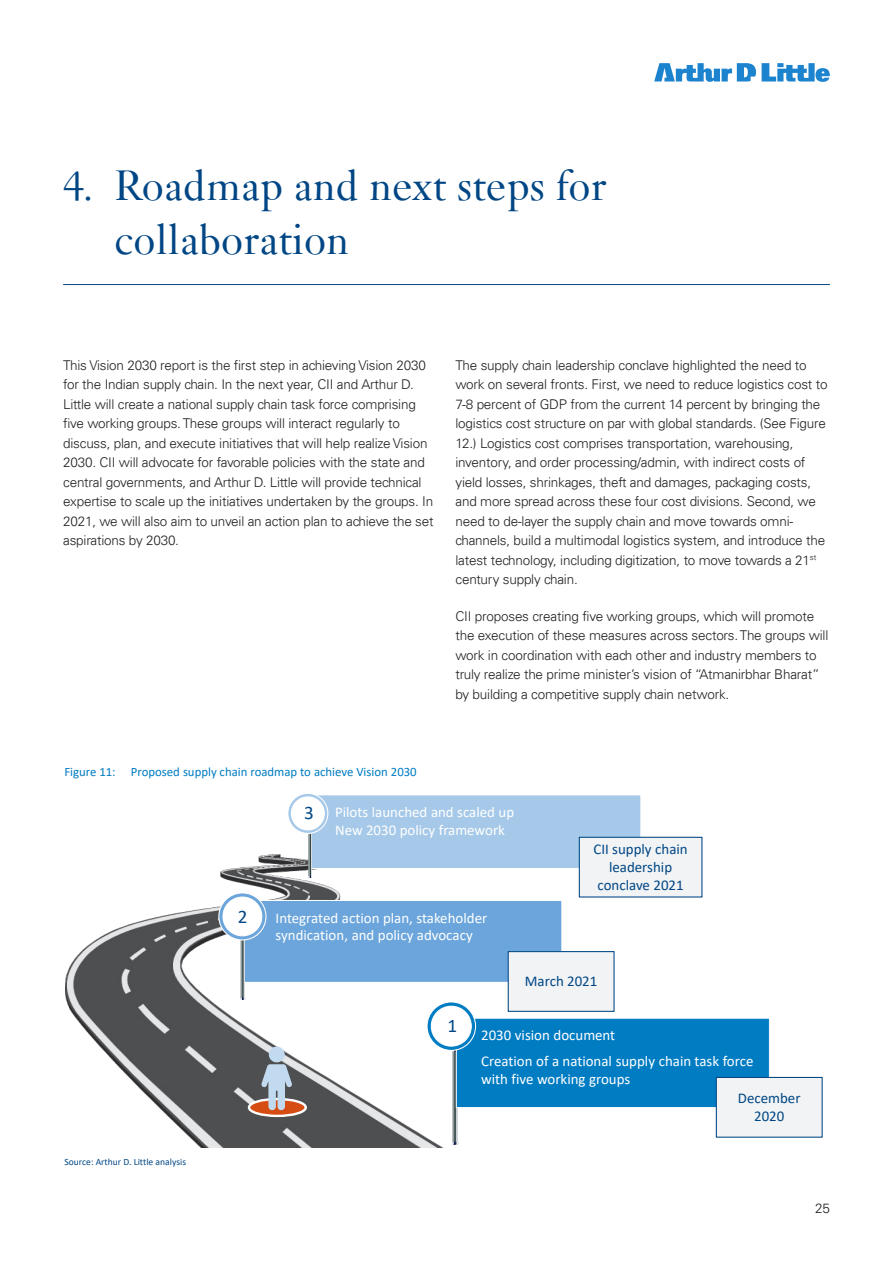
<style>
.page{position:relative;width:893px;height:1263px;background:#fff}
.page>*{position:absolute;margin:0;border:0;box-sizing:border-box;transform-origin:0 0}
.ADL-Headlines{font:45px/54px "Janson";color:#004684}
.t1{font:19.2px "Calibri";color:#004785}
.t2{font:14.85px/17.9px "Calibri";color:#fff}
.t3{font:14.85px/17.9px "Calibri";color:#004785;text-align:center}
.ADL_Body_Copy{font:300 13.5px/19.5px "Univers LT";letter-spacing:-.015em;color:#231f20}
.t4{font:12.75px "Calibri";color:#007cc3}
.t5{font:9.6px "Calibri";color:#004785}
</style>
<div class="page">
<svg style="left:654px;top:63px;width:176px;height:19px"></svg>
<hr style="left:63px;top:284px;width:767px;height:1px;background:#004684">
<img style="left:65px;top:852px;width:443px;height:295px">
<div style="left:310px;top:795px;width:331px;height:73px;background:#a6c9e9"></div>
<div style="left:310px;top:794px;width:331px;height:75px;border:1px solid #fff"></div>
<div style="left:242px;top:900px;width:320px;height:82px;background:#6ba5db"></div>
<div style="left:242px;top:900px;width:320px;height:83px;border:1px solid #fff"></div>
<div style="left:457px;top:1050px;width:1px;height:92px;border:1px solid #cdd4d7"></div>
<div style="left:456px;top:1050px;width:1px;height:92px;border:1px solid #c1c5c9"></div>
<div style="left:455px;top:1050px;width:1px;height:92px;border:1px solid #657274"></div>
<div style="left:454px;top:1050px;width:1px;height:92px;border:1px solid #314445"></div>
<hr style="left:453px;top:1050px;width:1px;height:92px;background:#8c9999">
<div style="left:244px;top:929px;width:1px;height:69px;border:1px solid #cdd4d7"></div>
<div style="left:243px;top:929px;width:1px;height:69px;border:1px solid #657274"></div>
<div style="left:242px;top:929px;width:1px;height:69px;border:1px solid #314445"></div>
<hr style="left:241px;top:929px;width:1px;height:69px;background:#8c9999">
<div style="left:456px;top:1018px;width:313px;height:89px;background:#007cc3"></div>
<div style="left:456px;top:1018px;width:314px;height:90px;border:1px solid #fff"></div>
<svg style="left:426px;top:1001px;width:51px;height:50px"></svg>
<svg style="left:218px;top:892px;width:49px;height:49px"></svg>
<div style="left:311px;top:829px;width:1px;height:47px;border:1px solid #ebecf0"></div>
<div style="left:310px;top:829px;width:1px;height:47px;border:1px solid #25383a"></div>
<hr style="left:309px;top:829px;width:1px;height:47px;background:#8c9999">
<svg style="left:288px;top:794px;width:41px;height:40px"></svg>
<svg style="left:249px;top:1099px;width:57px;height:17px"></svg>
<div style="left:248px;top:1098px;width:59px;height:19px;border:2px solid #fff;border-radius:50%"></div>
<svg style="left:261px;top:1046px;width:31px;height:64px;background:#aaadb5"></svg>
<div style="left:579px;top:837px;width:123px;height:60px;background:#f2f3f4"></div>
<div style="left:579px;top:837px;width:123px;height:60px;border:1px solid #004785"></div>
<div style="left:716px;top:1077px;width:106px;height:60px;background:#f2f3f4"></div>
<div style="left:716px;top:1077px;width:107px;height:61px;border:1px solid #004785"></div>
<div style="left:508px;top:951px;width:106px;height:60px;background:#f2f3f4"></div>
<div style="left:508px;top:951px;width:107px;height:61px;border:1px solid #004785"></div>
<p class="ADL-Headlines" style="left:114px;top:159px;width:494px;text-indent:-51px">4. Roadmap and next steps for collaboration</p>
<p class="ADL_Body_Copy" style="left:63px;top:355px;width:372px">This Vision 2030 report is the first step in achieving Vision 2030 for the Indian supply chain. In the next year, CII and Arthur D.<br>Little will create a national supply chain task force comprising five working groups. These groups will interact regularly to discuss, plan, and execute initiatives that will help realize Vision 2030. CII will advocate for favorable policies with the state and central governments, and Arthur D. Little will provide technical expertise to scale up the initiatives undertaken by the groups. In 2021, we will also aim to unveil an action plan to achieve the set aspirations by 2030.</p>
<p class="ADL_Body_Copy" style="left:455px;top:355px;width:374px">The supply chain leadership conclave highlighted the need to work on several fronts. First, we need to reduce logistics cost to 7-8 percent of GDP from the current 14 percent by bringing the logistics cost structure on par with global standards. (See Figure 12.) Logistics cost comprises transportation, warehousing, inventory, and order processing/admin, with indirect costs of yield losses, shrinkages, theft and damages, packaging costs, and more spread across these four cost divisions. Second, we need to de-layer the supply chain and move towards omni&shy;channels, build a multimodal logistics system, and introduce the latest technology, including digitization, to move towards a 21<sup>st </sup>century supply chain.</p>
<p class="ADL_Body_Copy" style="left:455px;top:606px;width:374px">CII proposes creating five working groups, which will promote the execution of these measures across sectors. The groups will work in coordination with each other and industry members to truly realize the prime minister’s vision of “Atmanirbhar Bharat” by building a competitive supply chain network.</p>
<p class="t4" style="left:64px;top:763px;width:354px">Figure 11: Proposed supply chain roadmap to achieve Vision 2030</p>
<p class="t5" style="left:64px;top:1155px;width:123px">Source: Arthur D. Little analysis</p>
<p class="t1" style="left:238px;top:903px;width:11px">2</p>
<p class="t1" style="left:304px;top:799px;width:11px">3</p>
<p class="t2" style="left:335px;top:803px;width:181px">Pilots launched and scaled up<br>New 2030 policy framework</p>
<p class="t2" style="left:276px;top:908px;width:213px">Integrated action plan, stakeholder syndication, and policy advocacy</p>
<p class="t3" style="left:593px;top:840px;width:96px">CII supply chain leadership conclave 2021</p>
<p class="t3" style="left:525px;top:972px;width:74px">March 2021</p>
<p class="t1" style="left:447px;top:1012px;width:11px">1</p>
<p class="t2" style="left:481px;top:1022px;width:274px;line-height:25.3px">2030 vision document<br>Creation of a national supply chain task force</p>
<p class="t2" style="left:481px;top:1069px;width:151px">with five working groups</p>
<p class="t3" style="left:738px;top:1089px;width:64px">December<br>2020</p>
<p class="ADL_Body_Copy" style="left:815px;top:1198px;width:16px">25</p>
</div>
